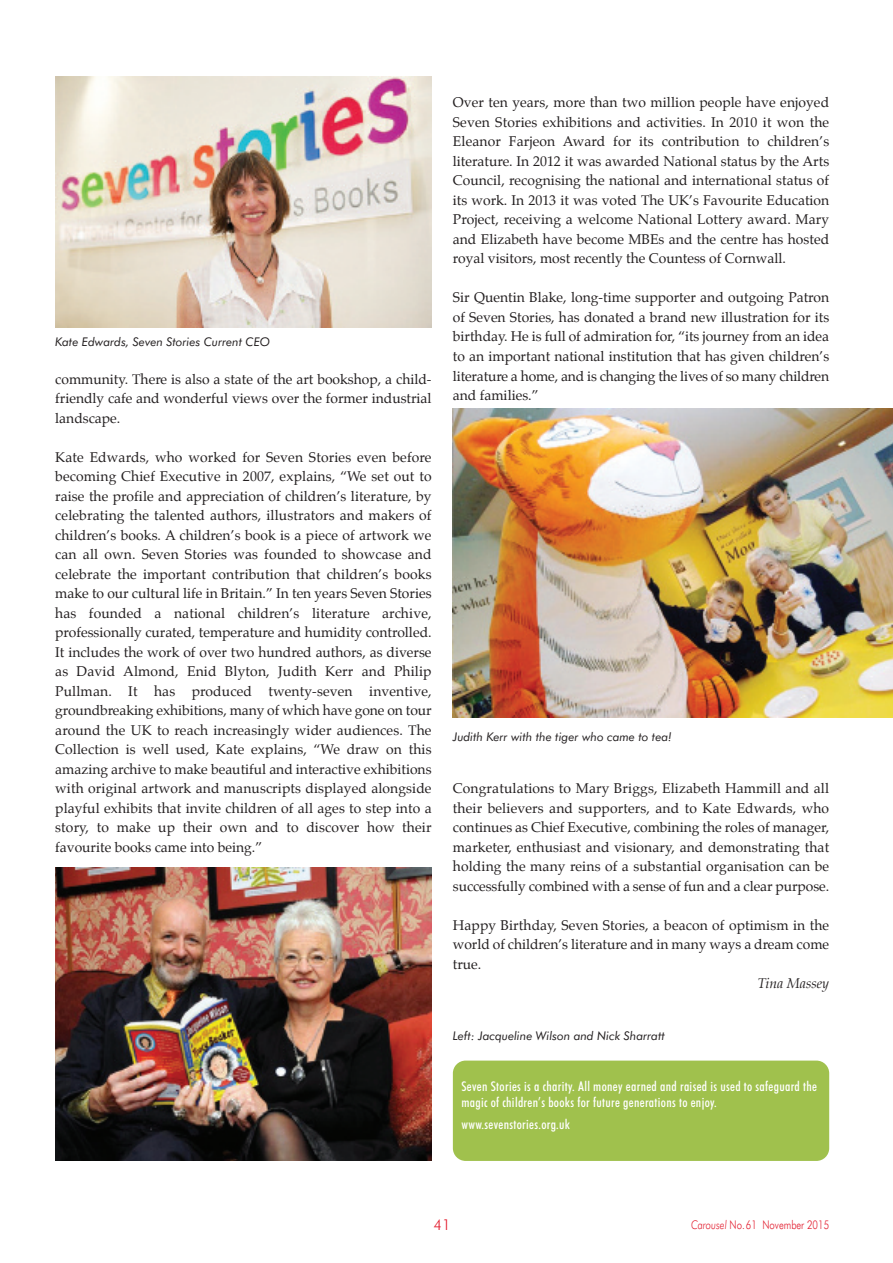
<style>
.page{position:relative;width:893px;height:1263px;background:#fff}
.page>*{position:absolute;margin:0;border:0;box-sizing:border-box;transform-origin:0 0}
.t1{font:300 15px "Futura BT";color:#e2192b}
.t2{font:13.8px/19.5px "Palatino";color:#231f20;text-align:justify}
.t3{font:italic 13.8px "Palatino";color:#231f20}
.t4{font:500 condensed 13.5px/15.8px "Futura BT";letter-spacing:.025em;color:#fff}
.t5{font:italic 12px "Futura BT";color:#231f20}
.t6{font:300 12px "Futura BT";color:#e2192b;scale:.8 1}
.s1{font-style:italic}
</style>
<div class="page">
<div style="left:453px;top:1060px;width:376px;height:101px;background:#a0c14d;border-radius:13px"></div>
<img style="left:55px;top:77px;width:377px;height:250px">
<img style="left:55px;top:867px;width:377px;height:294px">
<img style="left:453px;top:408px;width:440px;height:309px">
<p class="t5" style="left:55px;top:337px;width:216px">Kate Edwards, Seven Stories Current CEO</p>
<p class="t2" style="left:55px;top:370px;width:378px">community. There is also a state of the art bookshop, a child&shy;friendly cafe and wonderful views over the former industrial landscape.</p>
<p class="t2" style="left:55px;top:448px;width:378px">Kate Edwards, who worked for Seven Stories even before becoming Chief Executive in 2007, explains, “We set out to raise the profile and appreciation of children’s literature, by celebrating the talented authors, illustrators and makers of children’s books. A children’s book is a piece of artwork we can all own. Seven Stories was founded to showcase and celebrate the important contribution that children’s books make to our cultural life in Britain.” In ten years Seven Stories has founded a national children’s literature archive, professionally curated, temperature and humidity controlled.<br>It includes the work of over two hundred authors, as diverse as David Almond, Enid Blyton, Judith Kerr and Philip Pullman. It has produced twenty-seven inventive, groundbreaking exhibitions, many of which have gone on tour around the UK to reach increasingly wider audiences. The Collection is well used, Kate explains, “We draw on this amazing archive to make beautiful and interactive exhibitions with original artwork and manuscripts displayed alongside playful exhibits that invite children of all ages to step into a story, to make up their own and to discover how their favourite books came into being.”</p>
<p class="t2" style="left:453px;top:94px;width:378px">Over ten years, more than two million people have enjoyed Seven Stories exhibitions and activities. In 2010 it won the Eleanor Farjeon Award for its contribution to children’s literature. In 2012 it was awarded National status by the Arts Council, recognising the national and international status of its work. In 2013 it was voted The UK’s Favourite Education Project, receiving a welcome National Lottery award. Mary and Elizabeth have become MBEs and the centre has hosted royal visitors, most recently the Countess of Cornwall.</p>
<p class="t2" style="left:453px;top:289px;width:378px">Sir Quentin Blake, long-time supporter and outgoing Patron of Seven Stories, has donated a brand new illustration for its birthday. He is full of admiration for, “its journey from an idea to an important national institution that has given children’s literature a home, and is changing the lives of so many children and families.”</p>
<p class="t5" style="left:453px;top:731px;width:221px">Judith Kerr with the tiger who came to tea!</p>
<p class="t2" style="left:453px;top:779px;width:378px">Congratulations to Mary Briggs, Elizabeth Hammill and all their believers and supporters, and to Kate Edwards, who continues as Chief Executive, combining the roles of manager, marketer, enthusiast and visionary, and demonstrating that holding the many reins of a substantial organisation can be successfully combined with a sense of fun and a clear purpose.</p>
<p class="t2" style="left:453px;top:916px;width:378px">Happy Birthday, Seven Stories, a beacon of optimism in the world of children’s literature and in many ways a dream come true.</p>
<p class="t3" style="left:758px;top:977px;width:73px">Tina Massey</p>
<p class="t5" style="left:453px;top:1031px;width:214px">Left: Jacqueline Wilson and Nick Sharratt</p>
<p class="t4" style="left:461px;top:1080px;width:357px">Seven Stories is a charity. All money earned and raised is used to safeguard the magic of children’s books for future generations to enjoy.</p>
<p class="t4" style="left:461px;top:1117px;width:110px">www.sevenstories.org.uk</p>
<p class="t1" style="left:434px;top:1218px;width:19px">41</p>
<p class="t6" style="left:691px;top:1220px;width:174px"><span class="s1">Carousel</span> No.61 November 2015</p>
</div>
